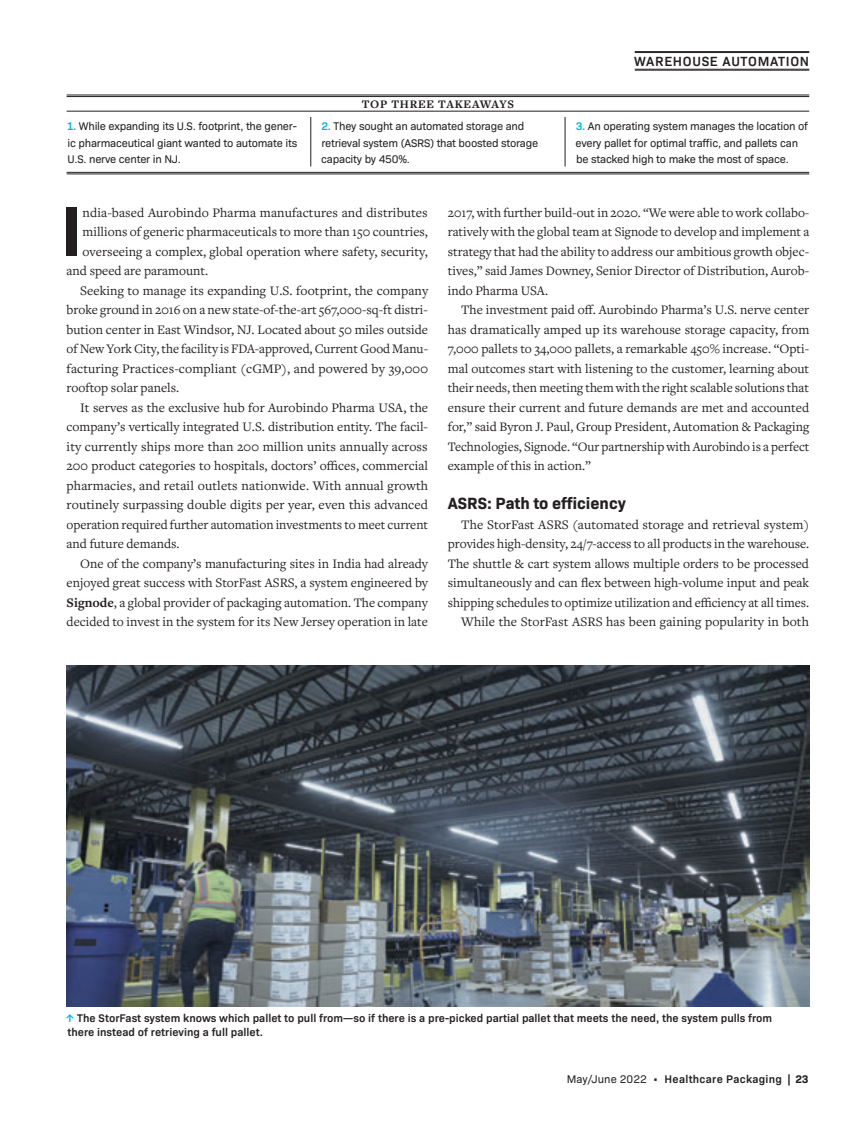
<style>
.page{position:relative;width:862px;height:1135px;background:#fff}
.page>*{position:absolute;margin:0;border:0;box-sizing:border-box;transform-origin:0 0}
.t1{font:700 70.8px "Bio Sans";color:#231f20}
.t2{font:700 16.5px "Bio Sans";color:#231f20}
.t3{font:13.5px/19.5px "Freight Text Pro";color:#231f20;text-align:justify}
.t4{font:600 13.5px "Bio Sans";letter-spacing:.05em;color:#231f20}
.t5{font:700 12px "Freight Text Pro";letter-spacing:.06em;color:#231f20}
.t6{font:11.25px/16.5px "Bio Sans";letter-spacing:-.02em;color:#231f20}
.t7{font:600 11.25px/13.5px "Bio Sans";color:#231f20}
.t8{font:600 11.25px "Bio Sans";letter-spacing:.025em;color:#231f20}
.s1{font-weight:600;color:#00afdf}
.s2{font-weight:700}
.s3{color:#00afdf}
.s4{font-weight:400}
</style>
<div class="page">
<hr style="left:635px;top:51px;width:174px;height:1px;background:#231f20">
<hr style="left:635px;top:52px;width:174px;height:1px;background:#231f20">
<hr style="left:635px;top:69px;width:174px;height:1px;background:#231f20">
<hr style="left:635px;top:70px;width:174px;height:1px;background:#231f20">
<hr style="left:67px;top:172px;width:742px;height:1px;background:#231f20">
<hr style="left:67px;top:174px;width:742px;height:1px;background:#231f20">
<hr style="left:310px;top:117px;width:1px;height:49px;background:#231f20">
<hr style="left:565px;top:117px;width:1px;height:49px;background:#231f20">
<hr style="left:67px;top:95px;width:742px;height:1px;background:#231f20">
<hr style="left:67px;top:96px;width:742px;height:1px;background:#231f20">
<hr style="left:67px;top:111px;width:742px;height:1px;background:#231f20">
<img style="left:67px;top:665px;width:742px;height:341px">
<p class="t5" style="left:362px;top:96px;width:154px">TOP THREE TAKEAWAYS</p>
<p class="t4" style="left:634px;top:51px;width:177px">WAREHOUSE AUTOMATION</p>
<p class="t6" style="left:67px;top:117px;width:232px;text-align:justify"><span class="s1">1.</span> While expanding its U.S. footprint, the gener&shy;ic pharmaceutical giant wanted to automate its U.S. nerve center in NJ.</p>
<p class="t6" style="left:321px;top:117px;width:219px"><span class="s1">2.</span> They sought an automated storage and retrieval system (ASRS) that boosted storage capacity by 450%.</p>
<p class="t6" style="left:575px;top:117px;width:234px"><span class="s1">3.</span> An operating system manages the location of every pallet for optimal traffic, and pallets can be stacked high to make the most of space.</p>
<h1 class="t1" style="left:61px;top:177px;width:23px">I</h1>
<p class="t3" style="left:83px;top:202px;width:347px">ndia-based Aurobindo Pharma manufactures and distributes</p>
<p class="t3" style="left:83px;top:222px;width:347px">millions of generic pharmaceuticals to more than 150 countries,</p>
<p class="t3" style="left:83px;top:241px;width:347px">overseeing a complex, global operation where safety, security,</p>
<p class="t3" style="left:67px;top:261px;width:143px">and speed are paramount.</p>
<p class="t3" style="left:80px;top:280px;width:350px">Seeking to manage its expanding U.S. footprint, the company</p>
<p class="t3" style="left:67px;top:300px;width:363px">broke ground in 2016 on a new state-of-the-art 567,000-sq-ft distri-</p>
<p class="t3" style="left:67px;top:319px;width:363px">bution center in East Windsor, NJ. Located about 50 miles outside</p>
<p class="t3" style="left:67px;top:339px;width:363px">of New York City, the facility is FDA-approved, Current Good Manu-</p>
<p class="t3" style="left:67px;top:358px;width:363px">facturing Practices-compliant (cGMP), and powered by 39,000</p>
<p class="t3" style="left:67px;top:378px;width:114px">rooftop solar panels.</p>
<p class="t3" style="left:80px;top:397px;width:349px">It serves as the exclusive hub for Aurobindo Pharma USA, the</p>
<p class="t3" style="left:67px;top:417px;width:363px">company’s vertically integrated U.S. distribution entity. The facil-</p>
<p class="t3" style="left:67px;top:436px;width:363px">ity currently ships more than 200 million units annually across</p>
<p class="t3" style="left:67px;top:456px;width:363px">200 product categories to hospitals, doctors’ offices, commercial</p>
<p class="t3" style="left:67px;top:475px;width:363px">pharmacies, and retail outlets nationwide. With annual growth</p>
<p class="t3" style="left:67px;top:495px;width:363px">routinely surpassing double digits per year, even this advanced</p>
<p class="t3" style="left:67px;top:514px;width:363px">operation required further automation investments to meet current</p>
<p class="t3" style="left:67px;top:534px;width:114px">and future demands.</p>
<p class="t3" style="left:80px;top:553px;width:349px">One of the company’s manufacturing sites in India had already</p>
<p class="t3" style="left:67px;top:573px;width:363px">enjoyed great success with StorFast ASRS, a system engineered by</p>
<p class="t3" style="left:67px;top:592px;width:363px"><span class="s2">Signode</span>, a global provider of packaging automation. The company</p>
<p class="t3" style="left:67px;top:612px;width:363px">decided to invest in the system for its New Jersey operation in late</p>
<p class="t3" style="left:448px;top:202px;width:363px">2017, with further build-out in 2020. “We were able to work collabo&shy;ratively with the global team at Signode to develop and implement a strategy that had the ability to address our ambitious growth objec&shy;tives,” said James Downey, Senior Director of Distribution, Aurob&shy;indo Pharma USA.</p>
<p class="t3" style="left:448px;top:300px;width:363px;text-indent:14px">The investment paid off. Aurobindo Pharma’s U.S. nerve center has dramatically amped up its warehouse storage capacity, from 7,000 pallets to 34,000 pallets, a remarkable 450% increase. “Opti&shy;mal outcomes start with listening to the customer, learning about their needs, then meeting them with the right scalable solutions that ensure their current and future demands are met and accounted for,” said Byron J. Paul, Group President, Automation &amp; Packaging Technologies, Signode. “Our partnership with Aurobindo is a perfect example of this in action.”</p>
<p class="t2" style="left:448px;top:491px;width:180px">ASRS: Path to efficiency</p>
<p class="t3" style="left:448px;top:514px;width:363px;text-align:right">The StorFast ASRS (automated storage and retrieval system) provides high-density, 24/7-access to all products in the warehouse.<br>The shuttle &amp; cart system allows multiple orders to be processed simultaneously and can flex between high-volume input and peak shipping schedules to optimize utilization and efficiency at all times.<br>While the StorFast ASRS has been gaining popularity in both</p>
<p class="t7" style="left:65px;top:1011px;width:708px"><span class="s3">↑</span> The StorFast system knows which pallet to pull from—so if there is a pre-picked partial pallet that meets the need, the system pulls from there instead of retrieving a full pallet.</p>
<p class="t8" style="left:567px;top:1071px;width:243px"><span class="s4">May/June 2022 •</span> Healthcare Packaging <span class="s2">| 23</span></p>
</div>
